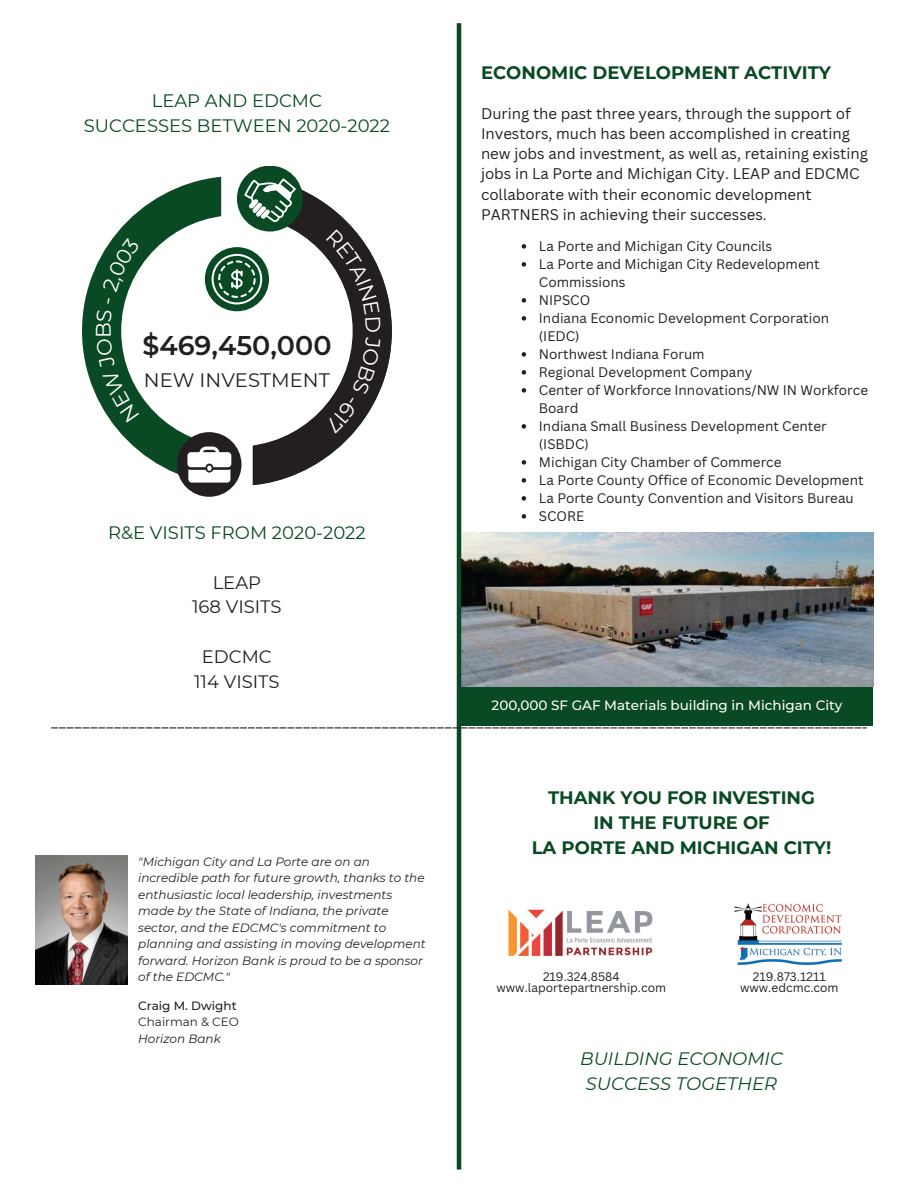
<style>
.page{position:relative;width:918px;height:1188px;background:#fff}
.page>*{position:absolute;margin:0;border:0;box-sizing:border-box;transform-origin:0 0}
.t1{font:600 27px "Montserrat";color:#231f20}
.t2{font:21px "Montserrat";color:#fff}
.t3{font:19.5px "Montserrat";color:#231f20}
.t4{font:700 18px/24.8px "Montserrat";color:#094923;text-align:center}
.t5{font:18px/24.8px "Montserrat";color:#094923;text-align:center}
.t6{font:italic 18px/24.8px "Montserrat";color:#094923;text-align:center}
.t7{font:18px/24.8px "Montserrat";color:#231f20;text-align:center}
.t8{font:15px/20.2px "Canva Sans";color:#231f20}
.t9{font:13.5px/18px "Canva Sans";color:#231f20}
.t10{font:500 13.5px "Montserrat";color:#fff}
.t11{font:italic 12px/16.5px "Montserrat";color:#231f20}
.t12{font:12px/10.9px "Canva Sans";color:#231f20;text-align:center}
.t13{font:500 12px "Montserrat";color:#231f20}
.t14{font:12px "Montserrat";color:#231f20}
</style>
<div class="page">
<img style="left:461px;top:532px;width:412px;height:154px">
<hr style="left:457px;top:23px;width:4px;height:1147px;background:#094923">
<div style="left:82px;top:176px;width:310px;height:310px;background:#094923;border-radius:50%"></div>
<svg style="left:253px;top:176px;width:139px;height:310px"></svg>
<div style="left:121px;top:215px;width:232px;height:232px;background:#fff;border-radius:50%"></div>
<div style="left:221px;top:153px;width:32px;height:344px;background:#fff"></div>
<div style="left:205px;top:247px;width:64px;height:64px;background:#094923;border-radius:50%"></div>
<div style="left:177px;top:432px;width:65px;height:65px;background:#231f20;border-radius:50%"></div>
<div style="left:237px;top:166px;width:66px;height:66px;background:#094923;border-radius:50%"></div>
<svg style="left:51px;top:727px;width:816px;height:1px"></svg>
<img style="left:508px;top:909px;width:145px;height:47px">
<div style="left:461px;top:687px;width:412px;height:39px;background:#094923"></div>
<svg style="left:212px;top:254px;width:50px;height:50px"></svg>
<svg style="left:187px;top:447px;width:44px;height:36px;background:#cccbcc"></svg>
<svg style="left:244px;top:178px;width:52px;height:44px"></svg>
<img style="left:734px;top:903px;width:108px;height:62px">
<img style="left:36px;top:856px;width:92px;height:129px">
<svg style="left:522px;top:244px;width:4px;height:5px"></svg>
<svg style="left:522px;top:262px;width:4px;height:5px"></svg>
<svg style="left:522px;top:298px;width:4px;height:5px"></svg>
<svg style="left:522px;top:316px;width:4px;height:5px"></svg>
<svg style="left:522px;top:352px;width:4px;height:5px"></svg>
<svg style="left:522px;top:370px;width:4px;height:5px"></svg>
<svg style="left:522px;top:388px;width:4px;height:5px"></svg>
<svg style="left:522px;top:424px;width:4px;height:5px"></svg>
<svg style="left:522px;top:460px;width:4px;height:5px"></svg>
<svg style="left:522px;top:478px;width:4px;height:5px"></svg>
<svg style="left:522px;top:496px;width:4px;height:5px"></svg>
<svg style="left:522px;top:514px;width:4px;height:5px"></svg>
<svg style="left:96px;top:339px;width:43px;height:83px"></svg>
<svg style="left:102px;top:238px;width:38px;height:65px"></svg>
<svg style="left:325px;top:230px;width:56px;height:204px"></svg>
<h3 class="t5" style="left:84px;top:88px;width:308px">LEAP AND EDCMC<br>SUCCESSES BETWEEN 2020-2022</h3>
<h2 class="t2" style="left:91px;top:338px;width:17px;rotate:-90deg">B</h2>
<h1 class="t1" style="left:142px;top:329px;width:191px">$469,450,000</h1>
<h3 class="t3" style="left:144px;top:368px;width:187px">NEW INVESTMENT</h3>
<h3 class="t5" style="left:108px;top:520px;width:259px">R&amp;E VISITS FROM 2020-2022</h3>
<h3 class="t7" style="left:192px;top:570px;width:91px">LEAP<br>168 VISITS</h3>
<h3 class="t7" style="left:194px;top:644px;width:87px">EDCMC<br>114 VISITS</h3>
<p class="t11" style="left:138px;top:853px;width:289px">"Michigan City and La Porte are on an incredible path for future growth, thanks to the enthusiastic local leadership, investments made by the State of Indiana, the private sector, and the EDCMC's commitment to planning and assisting in moving development forward. Horizon Bank is proud to be a sponsor of the EDCMC."</p>
<p class="t13" style="left:138px;top:998px;width:100px">Craig M. Dwight</p>
<p class="t14" style="left:138px;top:1015px;width:102px">Chairman &amp; CEO</p>
<p class="t11" style="left:138px;top:1030px;width:84px">Horizon Bank</p>
<h3 class="t4" style="left:481px;top:60px;width:351px">ECONOMIC DEVELOPMENT ACTIVITY</h3>
<p class="t8" style="left:481px;top:103px;width:388px">During the past three years, through the support of Investors, much has been accomplished in creating new jobs and investment, as well as, retaining existing jobs in La Porte and Michigan City. LEAP and EDCMC collaborate with their economic development PARTNERS in achieving their successes.</p>
<p class="t9" style="left:539px;top:237px;width:331px">La Porte and Michigan City Councils<br>La Porte and Michigan City Redevelopment<br>Commissions<br>NIPSCO<br>Indiana Economic Development Corporation (IEDC)<br>Northwest Indiana Forum<br>Regional Development Company<br>Center of Workforce Innovations/NW IN Workforce<br>Board<br>Indiana Small Business Development Center (ISBDC)<br>Michigan City Chamber of Commerce<br>La Porte County Office of Economic Development<br>La Porte County Convention and Visitors Bureau<br>SCORE</p>
<p class="t10" style="left:492px;top:697px;width:352px">200,000 SF GAF Materials building in Michigan City</p>
<h3 class="t4" style="left:532px;top:785px;width:301px">THANK YOU FOR INVESTING<br>IN THE FUTURE OF<br>LA PORTE AND MICHIGAN CITY!</h3>
<p class="t12" style="left:496px;top:971px;width:171px">219.324.8584 www.laportepartnership.com</p>
<p class="t12" style="left:740px;top:971px;width:100px">219.873.1211 www.edcmc.com</p>
<h3 class="t6" style="left:580px;top:1047px;width:204px">BUILDING ECONOMIC<br>SUCCESS TOGETHER</h3>
</div>
